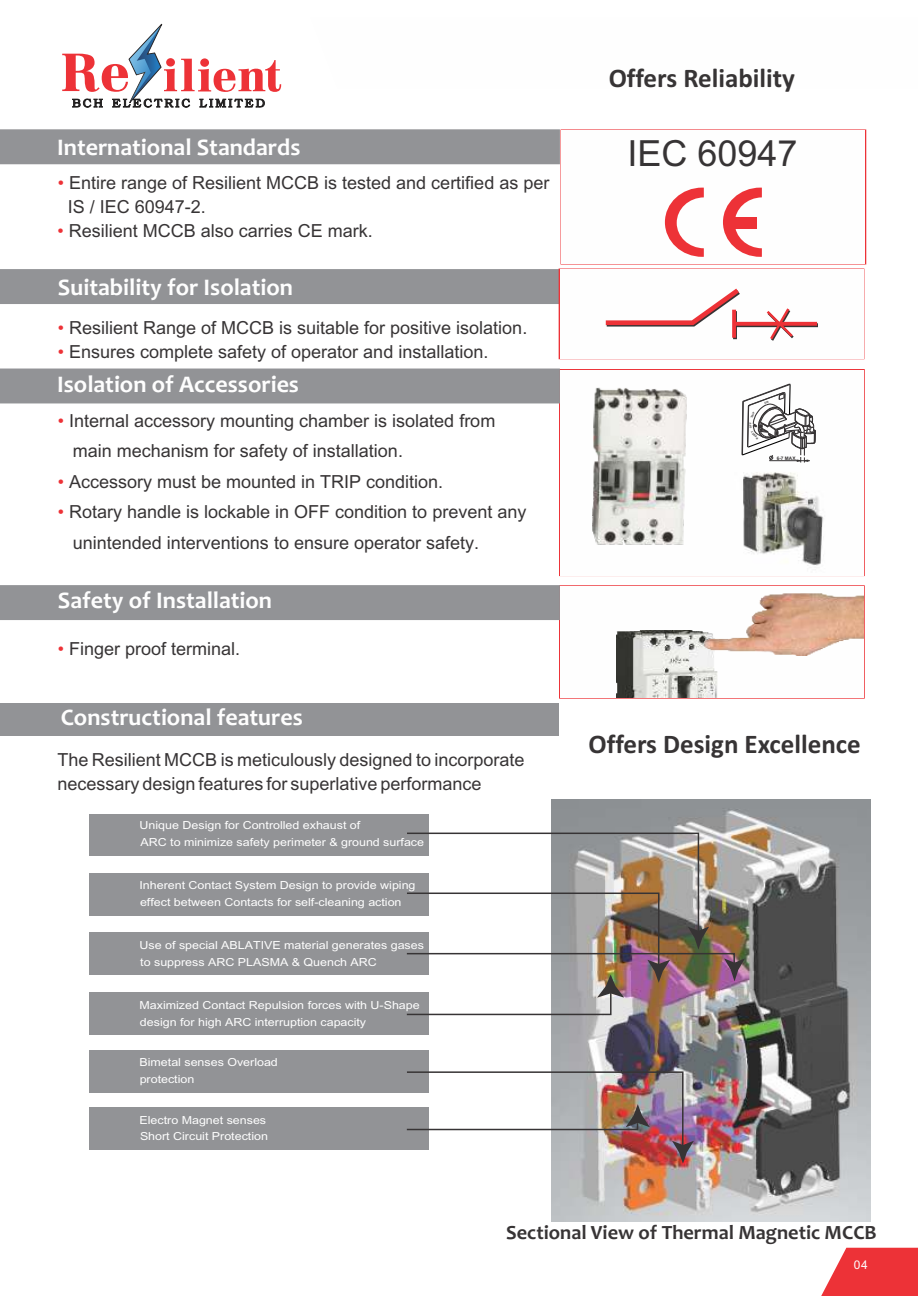
<style>
.page{position:relative;width:918px;height:1296px;background:#fff}
.page>*{position:absolute;margin:0;border:0;box-sizing:border-box;transform-origin:0 0}
.t1{font:36px "Arial";color:#373435}
.t2{font:700 27px "Calibri";color:#373435}
.t3{font:700 24px "Candara";color:#fefefe}
.t4{font:700 20.4px "Candara";color:#373435}
.t5{font:18px/24.2px "Arial Unicode MS";color:#373435}
.t6{font:12px "Arial";color:#fefefe}
.t7{font:11.1px/16.6px "Arial Unicode MS";color:#fefefe;scale:1.12 1}
.t8{font:700 4.8px "Arial";color:#373435}
.s1{color:#ed3237}
</style>
<div class="page">
<div style="left:559px;top:585px;width:306px;height:114px;border:2px solid #ed3237"></div>
<div style="left:560px;top:586px;width:304px;height:112px;background:#fefefe"></div>
<img style="left:616px;top:630px;width:102px;height:68px">
<img style="left:704px;top:593px;width:160px;height:62px">
<div style="left:561px;top:129px;width:305px;height:136px;border:2px solid #ed3237"></div>
<div style="left:562px;top:130px;width:303px;height:134px;background:#fefefe"></div>
<div style="left:0;top:129px;width:560px;height:35px;background:#929396"></div>
<div style="left:0;top:269px;width:559px;height:35px;background:#929396"></div>
<div style="left:0;top:369px;width:560px;height:34px;background:#929396"></div>
<div style="left:0;top:585px;width:560px;height:35px;background:#929396"></div>
<svg style="left:665px;top:188px;width:39px;height:69px"></svg>
<svg style="left:723px;top:188px;width:39px;height:69px"></svg>
<div style="left:728px;top:218px;width:28px;height:11px;background:#ed3237"></div>
<svg style="left:606px;top:289px;width:212px;height:52px"></svg>
<img style="left:592px;top:387px;width:95px;height:158px">
<img style="left:743px;top:472px;width:81px;height:94px">
<svg style="left:821px;top:1248px;width:97px;height:48px;background:#ef4c51"></svg>
<div style="left:0;top:703px;width:559px;height:32px;background:#929396"></div>
<div style="left:89px;top:814px;width:340px;height:42px;background:#929396"></div>
<div style="left:89px;top:873px;width:340px;height:43px;background:#929396"></div>
<div style="left:89px;top:932px;width:340px;height:43px;background:#929396"></div>
<div style="left:89px;top:992px;width:340px;height:43px;background:#929396"></div>
<div style="left:89px;top:1050px;width:340px;height:42px;background:#929396"></div>
<div style="left:89px;top:1107px;width:340px;height:43px;background:#929396"></div>
<img style="left:551px;top:800px;width:320px;height:421px">
<img style="left:406px;top:832px;width:339px;height:184px">
<img style="left:405px;top:1071px;width:289px;height:93px">
<svg style="left:62px;top:23px;width:219px;height:85px"></svg>
<svg style="left:741px;top:383px;width:75px;height:80px"></svg>
<h3 class="t3" style="left:57px;top:138px;width:245px">International Standards</h3>
<p class="t5" style="left:68px;top:172px;width:483px;text-indent:-10px"><span class="s1">•</span> Entire range of Resilient MCCB is tested and certified as per<br>IS / IEC 60947-2.</p>
<p class="t5" style="left:58px;top:220px;width:317px"><span class="s1">•</span> Resilient MCCB also carries CE mark.</p>
<h3 class="t3" style="left:58px;top:277px;width:237px">Suitability for Isolation</h3>
<p class="t5" style="left:58px;top:317px;width:471px"><span class="s1">•</span> Resilient Range of MCCB is suitable for positive isolation.</p>
<p class="t5" style="left:58px;top:341px;width:432px"><span class="s1">•</span> Ensures complete safety of operator and installation.</p>
<h3 class="t3" style="left:57px;top:374px;width:243px">Isolation of Accessories</h3>
<p class="t5" style="left:73px;top:407px;width:424px;line-height:30.6px;text-indent:-15px"><span class="s1">•</span> Internal accessory mounting chamber is isolated from main mechanism for safety of installation.</p>
<p class="t5" style="left:58px;top:471px;width:387px"><span class="s1">•</span> Accessory must be mounted in TRIP condition.</p>
<p class="t5" style="left:73px;top:498px;width:455px;line-height:30.6px;text-indent:-15px"><span class="s1">•</span> Rotary handle is lockable in OFF condition to prevent any unintended interventions to ensure operator safety.</p>
<h3 class="t3" style="left:58px;top:591px;width:216px">Safety of Installation</h3>
<p class="t5" style="left:58px;top:638px;width:184px"><span class="s1">•</span> Finger proof terminal.</p>
<h3 class="t3" style="left:61px;top:708px;width:244px">Constructional features</h3>
<p class="t5" style="left:57px;top:749px;width:469px">The Resilient MCCB is meticulously designed to incorporate necessary design features for superlative performance</p>
<p class="t7" style="left:140px;top:818px;width:256px">Unique Design for Controlled exhaust of<br>ARC to minimize safety perimeter &amp; ground surface</p>
<p class="t7" style="left:139px;top:878px;width:248px">Inherent Contact System Design to provide wiping effect between Contacts for self-cleaning action</p>
<p class="t7" style="left:140px;top:938px;width:255px">Use of special ABLATIVE material generates gases to suppress ARC PLASMA &amp; Quench ARC</p>
<p class="t7" style="left:140px;top:998px;width:252px">Maximized Contact Repulsion forces with U-Shape design for high ARC interruption capacity</p>
<p class="t7" style="left:140px;top:1055px;width:125px">Bimetal senses Overload protection</p>
<p class="t7" style="left:140px;top:1112px;width:116px">Electro Magnet senses<br>Short Circuit Protection</p>
<h2 class="t2" style="left:609px;top:67px;width:188px">Offers Reliability</h2>
<h1 class="t1" style="left:627px;top:140px;width:172px">IEC 60947</h1>
<p class="t8" style="left:777px;top:456px;width:22px">6-7 MAX.</p>
<h2 class="t2" style="left:589px;top:733px;width:274px">Offers Design Excellence</h2>
<p class="t4" style="left:506px;top:1225px;width:372px">Sectional View of Thermal Magnetic MCCB</p>
<p class="t6" style="left:854px;top:1261px;width:16px">04</p>
</div>
